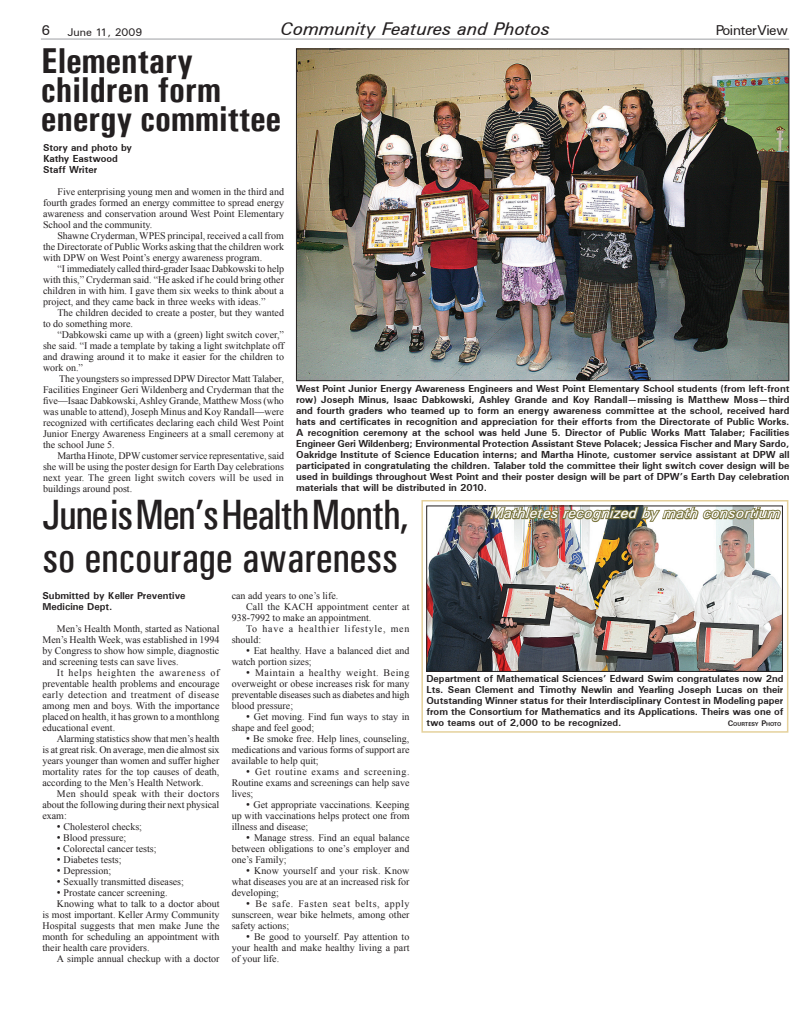
<style>
.page{position:relative;width:810px;height:1026px;background:#fff}
.page>*{position:absolute;margin:0;border:0;box-sizing:border-box;transform-origin:0 0}
.t1{font:42.5px/43px "Univers Condensed";color:#231f20}
.t2{font:700 36px/29px "Univers Condensed";color:#231f20}
.t3{font:italic 18px "Univers";color:#231f20}
.t4{font:italic 15px "Univers";color:#fff}
.t5{font:14px "Univers";letter-spacing:-.04em;color:#231f20}
.t6{font:11px "Univers";color:#231f20}
.t7{font:10px/11px "Times New Roman";color:#231f20;text-align:justify}
.t8{font:700 10px/11px "Univers";color:#231f20;text-align:justify}
.t9{font:700 10px/11px "Univers";color:#231f20}
.t10{font:10px "Times New Roman";letter-spacing:.07em;color:#231f20}
.t11{font:700 5.6px "Univers";color:#231f20}
.s1{font-size:14px}
.s2{font-size:11px}
.s3{font-size:8px}
</style>
<div class="page">
<hr style="left:41px;top:38px;width:748px;height:2px;background:#bebfc2">
<div style="left:421px;top:500px;width:367px;height:233px;border:2px solid #e5d19c"></div>
<img style="left:428px;top:508px;width:353px;height:162px">
<div style="left:426px;top:506px;width:357px;height:166px;border:1px solid #231f20"></div>
<img style="left:488px;top:500px;width:294px;height:30px">
<img style="left:298px;top:51px;width:489px;height:328px">
<div style="left:296px;top:49px;width:493px;height:332px;border:1px solid #231f20"></div>
<p class="t6" style="left:42px;top:26px;width:102px"><span class="s1">6</span> June 11, 2009</p>
<h3 class="t3" style="left:280px;top:17px;width:271px">Community Features and Photos</h3>
<h3 class="t5" style="left:716px;top:21px;width:74px">PointerView</h3>
<h2 class="t2" style="left:41px;top:46px;width:241px">Elementary children form energy committee</h2>
<p class="t8" style="left:43px;top:142px;width:91px;text-align:left">Story and photo by<br>Kathy Eastwood<br>Staff Writer</p>
<p class="t7" style="left:43px;top:186px;width:243px;text-indent:14px">Five enterprising young men and women in the third and fourth grades formed an energy committee to spread energy awareness and conservation around West Point Elementary School and the community.</p>
<p class="t7" style="left:43px;top:230px;width:242px;text-indent:14px">Shawne Cryderman, WPES principal, received a call from the Directorate of Public Works asking that the children work with DPW on West Point’s energy awareness program.</p>
<p class="t7" style="left:43px;top:263px;width:243px;text-indent:14px">“I immediately called third-grader Isaac Dabkowski to help with this,” Cryderman said. “He asked if he could bring other children in with him. I gave them six weeks to think about a project, and they came back in three weeks with ideas.”</p>
<p class="t7" style="left:43px;top:307px;width:242px;text-indent:14px">The children decided to create a poster, but they wanted to do something more.</p>
<p class="t7" style="left:43px;top:329px;width:243px;text-indent:14px">“Dabkowski came up with a (green) light switch cover,” she said. “I made a template by taking a light switchplate off and drawing around it to make it easier for the children to work on.”</p>
<p class="t7" style="left:43px;top:373px;width:243px;text-indent:16px">The youngsters so impressed DPW Director Matt Talaber, Facilities Engineer Geri Wildenberg and Cryderman that the five—Isaac Dabkowski, Ashley Grande, Matthew Moss (who was unable to attend), Joseph Minus and Koy Randall—were recognized with certificates declaring each child West Point Junior Energy Awareness Engineers at a small ceremony at the school June 5.</p>
<p class="t7" style="left:43px;top:450px;width:242px;text-indent:14px">Martha Hinote, DPW customer service representative, said she will be using the poster design for Earth Day celebrations next year. The green light switch covers will be used in buildings around post.</p>
<p class="t8" style="left:296px;top:383px;width:495px">West Point Junior Energy Awareness Engineers and West Point Elementary School students (from left-front row) Joseph Minus, Isaac Dabkowski, Ashley Grande and Koy Randall—missing is Matthew Moss—third and fourth graders who teamed up to form an energy awareness committee at the school, received hard hats and certificates in recognition and appreciation for their efforts from the Directorate of Public Works.<br>A recognition ceremony at the school was held June 5. Director of Public Works Matt Talaber; Facilities Engineer Geri Wildenberg; Environmental Protection Assistant Steve Polacek; Jessica Fischer and Mary Sardo, Oakridge Institute of Science Education interns; and Martha Hinote, customer service assistant at DPW all participated in congratulating the children. Talaber told the committee their light switch cover design will be used in buildings throughout West Point and their poster design will be part of DPW’s Earth Day celebration materials that will be distributed in 2010.</p>
<h1 class="t1" style="left:42px;top:493px;width:368px">June is Men’s Health Month, so encourage awareness</h1>
<p class="t7" style="left:232px;top:590px;width:108px">can add years to one’s life.</p>
<p class="t7" style="left:246px;top:601px;width:165px">Call the KACH appointment center at</p>
<p class="t7" style="left:232px;top:612px;width:141px">938-7992 to make an appointment.</p>
<p class="t10" style="left:246px;top:622px;width:165px">To have a healthier lifestyle, men</p>
<p class="t7" style="left:232px;top:634px;width:31px">should:</p>
<p class="t7" style="left:232px;top:645px;width:179px;text-indent:14px"><span class="s2">•</span> Eat healthy. Have a balanced diet and watch portion sizes;</p>
<p class="t7" style="left:232px;top:667px;width:179px;text-indent:14px"><span class="s2">•</span> Maintain a healthy weight. Being overweight or obese increases risk for many preventable diseases such as diabetes and high blood pressure;</p>
<p class="t7" style="left:232px;top:711px;width:179px;text-indent:14px"><span class="s2">•</span> Get moving. Find fun ways to stay in shape and feel good;</p>
<p class="t7" style="left:232px;top:733px;width:179px;text-indent:14px"><span class="s2">•</span> Be smoke free. Help lines, counseling, medications and various forms of support are available to help quit;</p>
<p class="t7" style="left:232px;top:766px;width:179px;text-indent:14px"><span class="s2">•</span> Get routine exams and screening.<br>Routine exams and screenings can help save lives;</p>
<p class="t7" style="left:232px;top:799px;width:179px;text-indent:14px"><span class="s2">•</span> Get appropriate vaccinations. Keeping up with vaccinations helps protect one from illness and disease;</p>
<p class="t7" style="left:232px;top:832px;width:179px;text-indent:14px"><span class="s2">•</span> Manage stress. Find an equal balance between obligations to one’s employer and one’s Family;</p>
<p class="t7" style="left:232px;top:865px;width:179px;text-indent:14px"><span class="s2">•</span> Know yourself and your risk. Know what diseases you are at an increased risk for developing;</p>
<p class="t7" style="left:232px;top:898px;width:179px;text-indent:14px"><span class="s2">•</span> Be safe. Fasten seat belts, apply sunscreen, wear bike helmets, among other safety actions;</p>
<p class="t7" style="left:232px;top:931px;width:179px;text-indent:14px"><span class="s2">•</span> Be good to yourself. Pay attention to your health and make healthy living a part of your life.</p>
<p class="t9" style="left:42px;top:590px;width:145px">Submitted by Keller Preventive<br>Medicine Dept.</p>
<p class="t7" style="left:42px;top:623px;width:179px;text-indent:14px">Men’s Health Month, started as National Men’s Health Week, was established in 1994 by Congress to show how simple, diagnostic and screening tests can save lives.</p>
<p class="t7" style="left:42px;top:667px;width:179px;text-indent:14px">It helps heighten the awareness of preventable health problems and encourage early detection and treatment of disease among men and boys. With the importance placed on health, it has grown to a monthlong educational event.</p>
<p class="t7" style="left:42px;top:733px;width:179px;text-indent:14px">Alarming statistics show that men’s health is at great risk. On average, men die almost six years younger than women and suffer higher mortality rates for the top causes of death, according to the Men’s Health Network.</p>
<p class="t7" style="left:42px;top:788px;width:179px;text-indent:14px">Men should speak with their doctors about the following during their next physical exam:</p>
<p class="t7" style="left:57px;top:821px;width:87px"><span class="s2">•</span> Cholesterol checks;</p>
<p class="t7" style="left:57px;top:832px;width:71px"><span class="s2">•</span> Blood pressure;</p>
<p class="t7" style="left:57px;top:843px;width:101px"><span class="s2">•</span> Colorectal cancer tests;</p>
<p class="t7" style="left:57px;top:854px;width:66px"><span class="s2">•</span> Diabetes tests;</p>
<p class="t7" style="left:57px;top:865px;width:56px"><span class="s2">•</span> Depression;</p>
<p class="t7" style="left:57px;top:876px;width:129px"><span class="s2">•</span> Sexually transmitted diseases;</p>
<p class="t7" style="left:57px;top:887px;width:112px"><span class="s2">•</span> Prostate cancer screening.</p>
<p class="t7" style="left:57px;top:898px;width:164px">Knowing what to talk to a doctor about</p>
<p class="t7" style="left:42px;top:909px;width:178px">is most important. Keller Army Community</p>
<p class="t7" style="left:42px;top:920px;width:179px">Hospital suggests that men make June the</p>
<p class="t7" style="left:42px;top:931px;width:178px">month for scheduling an appointment with</p>
<p class="t7" style="left:42px;top:942px;width:109px">their health care providers.</p>
<p class="t7" style="left:57px;top:953px;width:164px">A simple annual checkup with a doctor</p>
<h3 class="t4" style="left:490px;top:504px;width:291px">Mathletes recognized by math consortium</h3>
<p class="t8" style="left:426px;top:673px;width:359px">Department of Mathematical Sciences’ Edward Swim congratulates now 2nd Lts. Sean Clement and Timothy Newlin and Yearling Joseph Lucas on their Outstanding Winner status for their Interdisciplinary Contest in Modeling paper from the Consortium for Mathematics and its Applications. Theirs was one of two teams out of 2,000 to be recognized.</p>
<p class="t11" style="left:728px;top:721px;width:54px"><span class="s3">C</span>OURTESY <span class="s3">P</span>HOTO</p>
</div>
